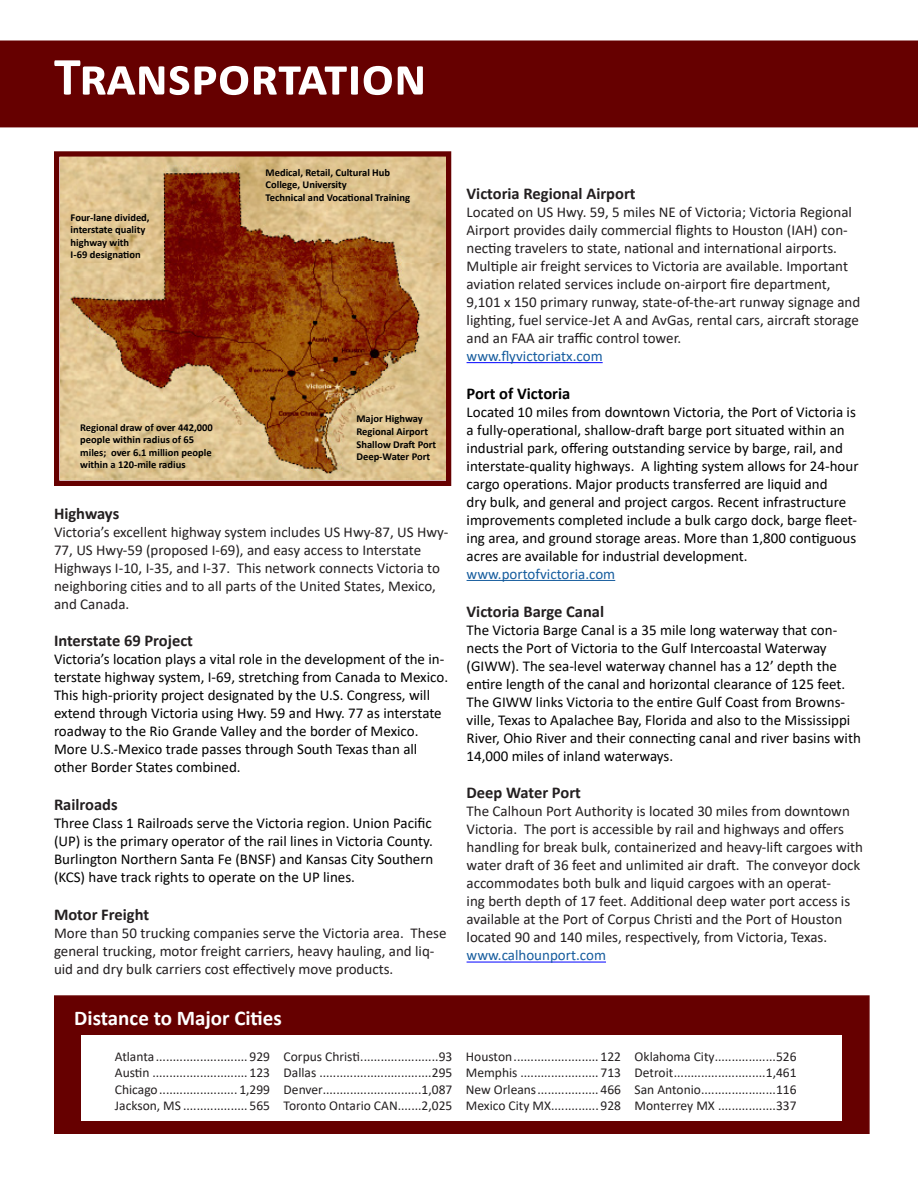
<style>
.page{position:relative;width:918px;height:1188px;background:#fff}
.page>*{position:absolute;margin:0;border:0;box-sizing:border-box;transform-origin:0 0}
.t1{font:700 54px "Calibri";color:#fff}
.t2{font:700 21px "Calibri";color:#fff}
.t3{font:700 16.5px "Calibri";color:#231f20}
.t4{font:700 16.5px "Calibri";color:#000}
.t5{font:15px/18px "Calibri";color:#000}
.t6{font:15px/18px "Calibri";color:#231f20}
.t7{font:15px "Calibri";color:#175d9e}
.t8{font:13.5px "Calibri";color:#231f20}
.t9{font:700 10.5px/12.6px "Calibri";color:#000}
.t10{font:700 10.5px "Calibri";letter-spacing:-.025em;color:#000}
.s1{color:#175d9e}
</style>
<div class="page">
<div style="left:54px;top:995px;width:816px;height:139px;background:#600;border:2px solid #600"></div>
<div style="left:1px;top:41px;width:916px;height:86px;background:#600"></div>
<div style="left:0;top:40px;width:918px;height:87px;border:2px solid #600"></div>
<hr style="left:467px;top:362px;width:136px;height:1px;background:#00f">
<hr style="left:467px;top:580px;width:148px;height:1px;background:#175d9e">
<hr style="left:467px;top:962px;width:139px;height:1px;background:#00f">
<div style="left:81px;top:1035px;width:761px;height:86px;background:#fff"></div>
<img style="left:60px;top:157px;width:385px;height:323px">
<div style="left:54px;top:151px;width:397px;height:335px;border:5px solid #600"></div>
<svg style="left:917px;top:40px;width:1px;height:87px"></svg>
<p class="t1" style="left:54px;top:38px;width:374px">Transportation</p>
<p class="t9" style="left:71px;top:211px;width:81px">Four-lane divided,</p>
<p class="t9" style="left:71px;top:223px;width:76px">interstate quality</p>
<p class="t9" style="left:71px;top:236px;width:60px">highway with</p>
<p class="t9" style="left:71px;top:249px;width:72px">I-69 designation</p>
<p class="t9" style="left:266px;top:166px;width:126px">Medical, Retail, Cultural Hub</p>
<p class="t9" style="left:266px;top:178px;width:83px">College, University</p>
<p class="t10" style="left:266px;top:190px;width:146px">Technical and Vocational Training</p>
<p class="t9" style="left:80px;top:421px;width:134px">Regional draw of over 442,000 people within radius of 65 miles; over 6.1 million people within a 120-mile radius</p>
<p class="t9" style="left:356px;top:412px;width:68px">Major Highway</p>
<p class="t9" style="left:356px;top:425px;width:73px">Regional Airport</p>
<p class="t9" style="left:356px;top:438px;width:81px">Shallow Draft Port</p>
<p class="t9" style="left:356px;top:450px;width:75px">Deep-Water Port</p>
<p class="t3" style="left:54px;top:501px;width:67px">Highways</p>
<p class="t6" style="left:54px;top:522px;width:396px">Victoria’s excellent highway system includes US Hwy-87, US Hwy-77, US Hwy-59 (proposed I-69), and easy access to Interstate Highways I-10, I-35, and I-37. This network connects Victoria to neighboring cities and to all parts of the United States, Mexico, and Canada.</p>
<p class="t3" style="left:54px;top:629px;width:141px">Interstate 69 Project</p>
<p class="t5" style="left:54px;top:650px;width:396px">Victoria’s location plays a vital role in the development of the in&shy;terstate highway system, I-69, stretching from Canada to Mexico.<br>This high-priority project designated by the U.S. Congress, will extend through Victoria using Hwy. 59 and Hwy. 77 as interstate roadway to the Rio Grande Valley and the border of Mexico.<br>More U.S.-Mexico trade passes through South Texas than all other Border States combined.</p>
<p class="t3" style="left:54px;top:793px;width:65px">Railroads</p>
<p class="t5" style="left:54px;top:814px;width:381px;text-align:justify">Three Class 1 Railroads serve the Victoria region. Union Pacific (UP) is the primary operator of the rail lines in Victoria County.<br>Burlington Northern Santa Fe (BNSF) and Kansas City Southern (KCS) have track rights to operate on the UP lines.</p>
<p class="t3" style="left:54px;top:903px;width:97px">Motor Freight</p>
<p class="t6" style="left:54px;top:924px;width:394px">More than 50 trucking companies serve the Victoria area. These general trucking, motor freight carriers, heavy hauling, and liq&shy;uid and dry bulk carriers cost effectively move products.</p>
<p class="t3" style="left:467px;top:182px;width:171px">Victoria Regional Airport</p>
<p class="t6" style="left:467px;top:203px;width:395px">Located on US Hwy. 59, 5 miles NE of Victoria; Victoria Regional Airport provides daily commercial flights to Houston (IAH) con&shy;necting travelers to state, national and international airports.<br>Multiple air freight services to Victoria are available. Important aviation related services include on-airport fire department, 9,101 x 150 primary runway, state-of-the-art runway signage and lighting, fuel service-Jet A and AvGas, rental cars, aircraft storage and an FAA air traffic control tower.</p>
<p class="t7" style="left:467px;top:346px;width:138px">www.flyvictoriatx.com</p>
<p class="t4" style="left:467px;top:382px;width:105px">Port of Victoria</p>
<p class="t5" style="left:467px;top:402px;width:394px">Located 10 miles from downtown Victoria, the Port of Victoria is a fully-operational, shallow-draft barge port situated within an industrial park, offering outstanding service by barge, rail, and interstate-quality highways. A lighting system allows for 24-hour cargo operations. Major products transferred are liquid and<br>dry bulk, and general and project cargos. Recent infrastructure improvements completed include a bulk cargo dock, barge fleet&shy;ing area, and ground storage areas. More than 1,800 contiguous acres are available for industrial development. <span class="s1">www.portofvictoria.com</span></p>
<p class="t3" style="left:467px;top:599px;width:139px">Victoria Barge Canal</p>
<p class="t5" style="left:467px;top:620px;width:396px">The Victoria Barge Canal is a 35 mile long waterway that con&shy;nects the Port of Victoria to the Gulf Intercoastal Waterway (GIWW). The sea-level waterway channel has a 12’ depth the entire length of the canal and horizontal clearance of 125 feet.<br>The GIWW links Victoria to the entire Gulf Coast from Browns&shy;ville, Texas to Apalachee Bay, Florida and also to the Mississippi River, Ohio River and their connecting canal and river basins with 14,000 miles of inland waterways.</p>
<p class="t3" style="left:467px;top:781px;width:116px">Deep Water Port</p>
<p class="t6" style="left:467px;top:802px;width:398px">The Calhoun Port Authority is located 30 miles from downtown Victoria. The port is accessible by rail and highways and offers handling for break bulk, containerized and heavy-lift cargoes with water draft of 36 feet and unlimited air draft. The conveyor dock accommodates both bulk and liquid cargoes with an operat-<br>ing berth depth of 17 feet. Additional deep water port access is available at the Port of Corpus Christi and the Port of Houston located 90 and 140 miles, respectively, from Victoria, Texas. <span class="s1">www.calhounport.com</span></p>
<p class="t2" style="left:74px;top:1003px;width:209px">Distance to Major Cities</p>
<p class="t8" style="left:115px;top:1047px;width:683px">Atlanta........................... 929 Corpus Christi.......................93 Houston......................... 122 Oklahoma City..................526</p>
<p class="t8" style="left:115px;top:1064px;width:683px">Austin ............................ 123 Dallas .................................295 Memphis ....................... 713 Detroit...........................1,461</p>
<p class="t8" style="left:115px;top:1080px;width:683px">Chicago....................... 1,299 Denver.............................1,087 New Orleans.................. 466 San Antonio......................116</p>
<p class="t8" style="left:115px;top:1096px;width:683px">Jackson, MS ................... 565 Toronto Ontario CAN.......2,025 Mexico City MX.............. 928 Monterrey MX .................337</p>
</div>
